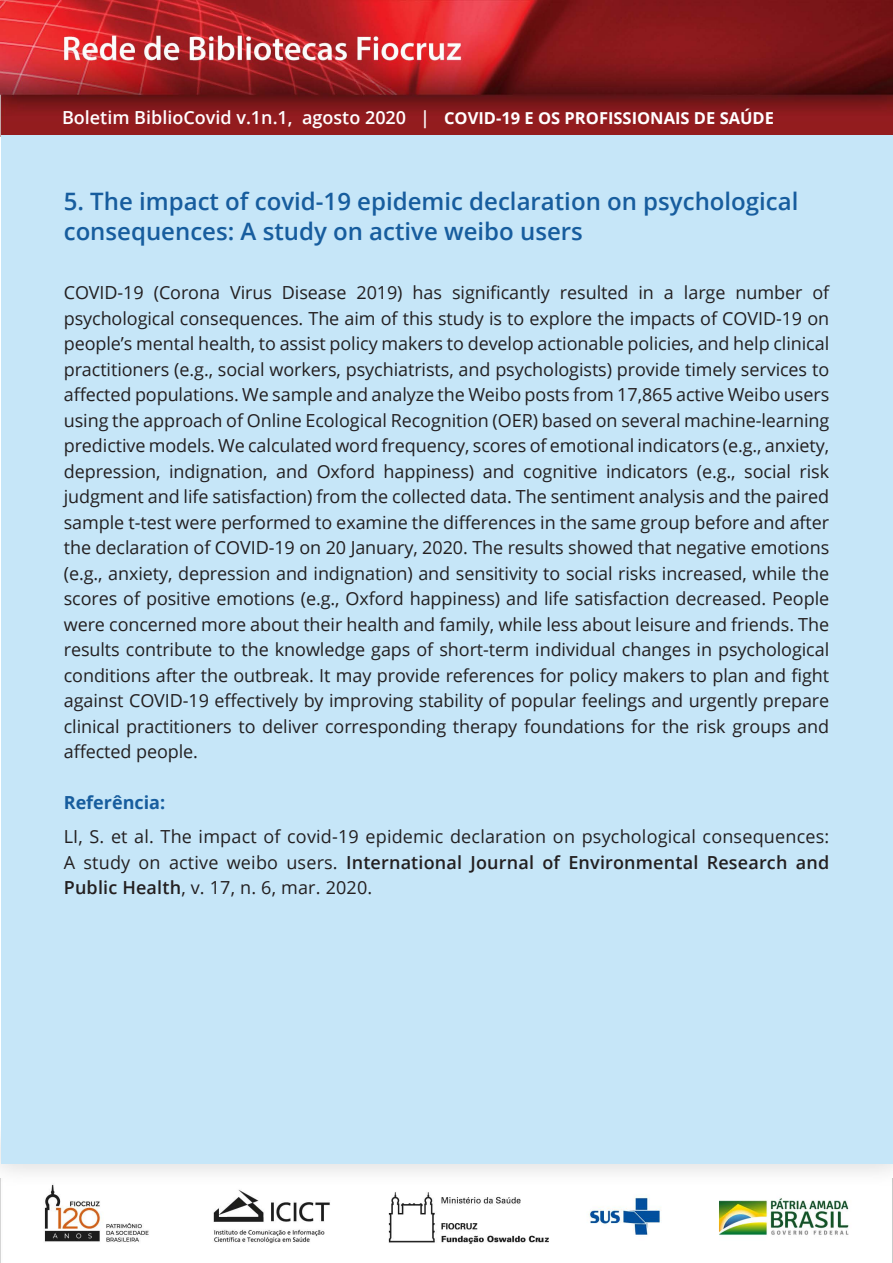
<style>
.page{position:relative;width:893px;height:1263px;background:#fff}
.page>*{position:absolute;margin:0;border:0;box-sizing:border-box;transform-origin:0 0}
.t1{font:600 24px/30px "Open Sans";color:#175d9e}
.t2{font:18px/25.5px "Open Sans";color:#231f20;text-align:justify}
.t3{font:600 18px "Open Sans";color:#fff}
.t4{font:700 18px "Open Sans";color:#175d9e}
.s1{font-weight:700;font-size:16.5px}
.s2{font-weight:600}
</style>
<div class="page">
<img style="left:0;top:1185px;width:893px;height:78px">
<img style="left:0;top:0;width:893px;height:136px">
<div style="left:1px;top:135px;width:891px;height:1028px;background:#c6e6f8"></div>
<p class="t3" style="left:62px;top:105px;width:714px">Boletim BiblioCovid v.1n.1, agosto 2020 | <span class="s1">COVID-19 E OS PROFISSIONAIS DE SAÚDE</span></p>
<h1 class="t1" style="left:64px;top:185px;width:736px">5. The impact of covid-19 epidemic declaration on psychological consequences: A study on active weibo users</h1>
<p class="t2" style="left:64px;top:279px;width:767px">COVID-19 (Corona Virus Disease 2019) has significantly resulted in a large number of psychological consequences. The aim of this study is to explore the impacts of COVID-19 on people’s mental health, to assist policy makers to develop actionable policies, and help clinical practitioners (e.g., social workers, psychiatrists, and psychologists) provide timely services to affected populations. We sample and analyze the Weibo posts from 17,865 active Weibo users using the approach of Online Ecological Recognition (OER) based on several machine-learning predictive models. We calculated word frequency, scores of emotional indicators (e.g., anxiety, depression, indignation, and Oxford happiness) and cognitive indicators (e.g., social risk judgment and life satisfaction) from the collected data. The sentiment analysis and the paired sample t-test were performed to examine the differences in the same group before and after the declaration of COVID-19 on 20 January, 2020. The results showed that negative emotions (e.g., anxiety, depression and indignation) and sensitivity to social risks increased, while the scores of positive emotions (e.g., Oxford happiness) and life satisfaction decreased. People were concerned more about their health and family, while less about leisure and friends. The results contribute to the knowledge gaps of short-term individual changes in psychological conditions after the outbreak. It may provide references for policy makers to plan and fight against COVID-19 effectively by improving stability of popular feelings and urgently prepare clinical practitioners to deliver corresponding therapy foundations for the risk groups and affected people.</p>
<p class="t4" style="left:64px;top:790px;width:103px">Referência:</p>
<p class="t2" style="left:64px;top:823px;width:767px">LI, S. et al. The impact of covid-19 epidemic declaration on psychological consequences:<br>A study on active weibo users. <span class="s2">International Journal of Environmental Research and Public Health</span>, v. 17, n. 6, mar. 2020.</p>
</div>
